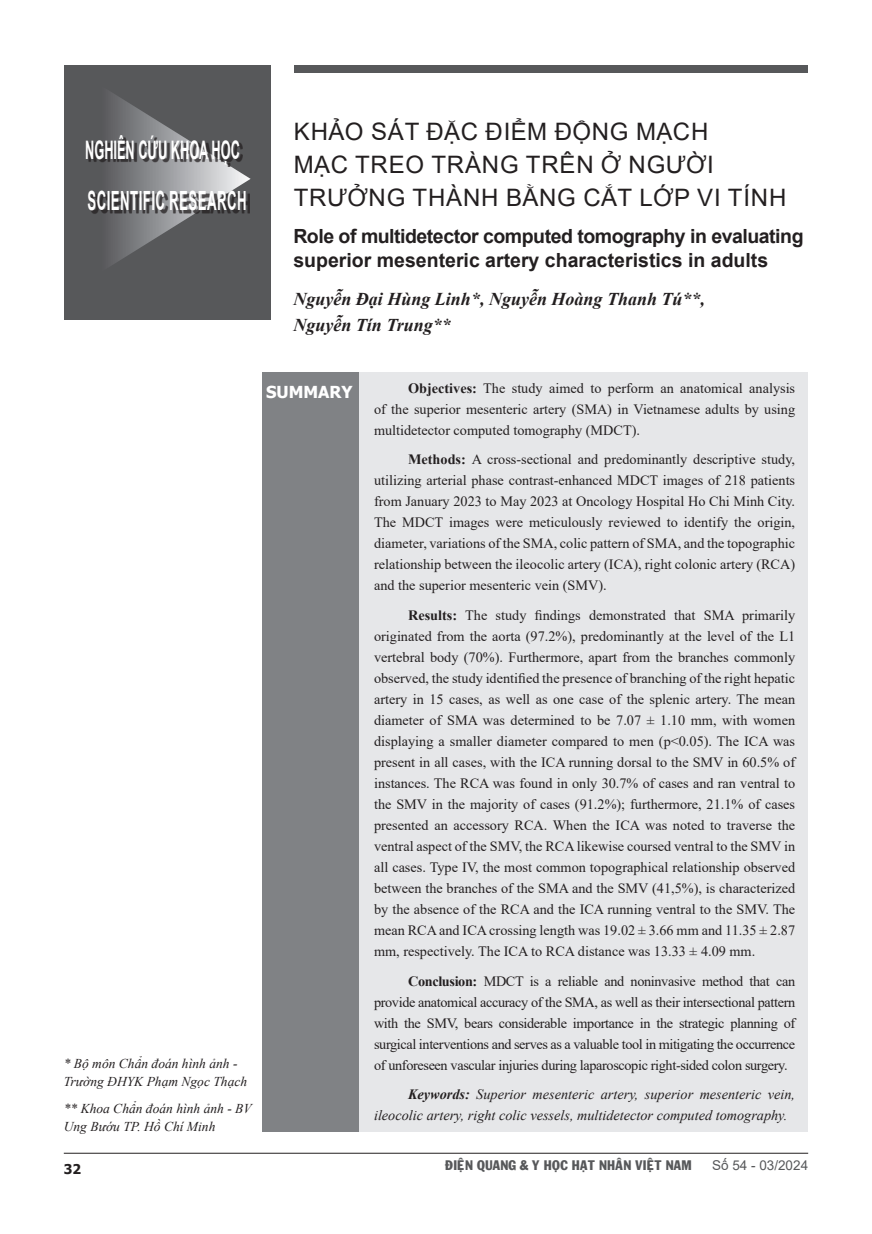
<style>
.page{position:relative;width:872px;height:1234px;background:#fff}
.page>*{position:absolute;margin:0;border:0;box-sizing:border-box;transform-origin:0 0}
.t1{font:700 26.4px "Arial";letter-spacing:.035em;color:#fff;scale:.5 1}
.t2{font:700 25.5px "Arial";color:#fff;scale:.5 1}
.t3{font:24px/33px "Arial";letter-spacing:.035em;color:#231f20}
.t4{font:700 19.5px/24px "Arial";letter-spacing:-.025em;color:#231f20}
.t5{font:italic 700 18px "Times New Roman";color:#231f20}
.t6{font:700 16.5px "Tahoma";color:#fff}
.t7{font:14.25px/21px "Times New Roman";color:#231f20;text-align:justify}
.t8{font:italic 14.25px/21px "Times New Roman";color:#231f20}
.chuthichtacgia{font:italic 13.5px/18px "Times New Roman";color:#231f20}
.t9{font:13.5px "VNI Franko";color:#57585a}
.t10{font:13.5px "Arial";color:#57585a}
.t11{font:700 13.5px "Tahoma";color:#231f20}
.s1{font-weight:700}
</style>
<div class="page">
<div style="left:64px;top:65px;width:206px;height:255px;background:#57585a"></div>
<svg style="left:111px;top:93px;width:140px;height:172px"></svg>
<div style="left:88px;top:137px;width:155px;height:30px;background:#231f20;opacity:.75"></div>
<div style="left:90px;top:193px;width:160px;height:21px;background:#231f20;opacity:.75"></div>
<div style="left:294px;top:65px;width:514px;height:8px;background:#57585a"></div>
<div style="left:263px;top:372px;width:545px;height:759px;background:#e6e7e9"></div>
<div style="left:262px;top:372px;width:96px;height:759px;background:#808285"></div>
<hr style="left:64px;top:1152px;width:744px;height:1px;background:#231f20">
<p class="t2" style="left:85px;top:131px;width:311px">NGHIÊN CỨU KHOA HỌC</p>
<p class="t1" style="left:87px;top:182px;width:320px">SCIENTIFIC RESEARCH</p>
<p class="t3" style="left:294px;top:115px;width:416px">KHẢO SÁT ĐẶC ĐIỂM ĐỘNG MẠCH</p>
<p class="t3" style="left:294px;top:148px;width:494px">MẠC TREO TRÀNG TRÊN Ở NGƯỜI<br>TRƯỞNG THÀNH BẰNG CẮT LỚP VI TÍNH</p>
<p class="t4" style="left:293px;top:224px;width:512px">Role of multidetector computed tomography in evaluating superior mesenteric artery characteristics in adults</p>
<p class="t5" style="left:293px;top:286px;width:413px">Nguyễn Đại Hùng Linh*, Nguyễn Hoàng Thanh Tú**,</p>
<p class="t5" style="left:293px;top:312px;width:159px">Nguyễn Tín Trung**</p>
<p class="t7" style="left:374px;top:377px;width:422px;text-indent:34px"><span class="s1">Objectives:</span> The study aimed to perform an anatomical analysis of the superior mesenteric artery (SMA) in Vietnamese adults by using multidetector computed tomography (MDCT).</p>
<p class="t7" style="left:374px;top:448px;width:422px;text-indent:34px"><span class="s1">Methods:</span> A cross-sectional and predominantly descriptive study, utilizing arterial phase contrast-enhanced MDCT images of 218 patients from January 2023 to May 2023 at Oncology Hospital Ho Chi Minh City.<br>The MDCT images were meticulously reviewed to identify the origin, diameter, variations of the SMA, colic pattern of SMA, and the topographic relationship between the ileocolic artery (ICA), right colonic artery (RCA) and the superior mesenteric vein (SMV).</p>
<p class="t7" style="left:374px;top:604px;width:422px;text-indent:34px"><span class="s1">Results:</span> The study findings demonstrated that SMA primarily originated from the aorta (97.2%), predominantly at the level of the L1 vertebral body (70%). Furthermore, apart from the branches commonly observed, the study identified the presence of branching of the right hepatic artery in 15 cases, as well as one case of the splenic artery. The mean diameter of SMA was determined to be 7.07 ± 1.10 mm, with women displaying a smaller diameter compared to men (p&lt;0.05). The ICA was present in all cases, with the ICA running dorsal to the SMV in 60.5% of instances. The RCA was found in only 30.7% of cases and ran ventral to the SMV in the majority of cases (91.2%); furthermore, 21.1% of cases presented an accessory RCA. When the ICA was noted to traverse the ventral aspect of the SMV, the RCA likewise coursed ventral to the SMV in all cases. Type IV, the most common topographical relationship observed between the branches of the SMA and the SMV (41,5%), is characterized by the absence of the RCA and the ICA running ventral to the SMV. The mean RCA and ICA crossing length was 19.02 ± 3.66 mm and 11.35 ± 2.87 mm, respectively. The ICA to RCA distance was 13.33 ± 4.09 mm.</p>
<p class="t7" style="left:374px;top:969px;width:423px;text-indent:34px"><span class="s1">Conclusion:</span> MDCT is a reliable and noninvasive method that can provide anatomical accuracy of the SMA, as well as their intersectional pattern with the SMV, bears considerable importance in the strategic planning of surgical interventions and serves as a valuable tool in mitigating the occurrence of unforeseen vascular injuries during laparoscopic right-sided colon surgery.</p>
<p class="t8" style="left:374px;top:1083px;width:422px;text-indent:34px"><span class="s1">Keywords:</span> Superior mesenteric artery, superior mesenteric vein, ileocolic artery, right colic vessels, multidetector computed tomography.</p>
<p class="t6" style="left:266px;top:381px;width:88px">SUMMARY</p>
<p class="chuthichtacgia" style="left:64px;top:1054px;width:185px">* Bộ môn Chẩn đoán hình ảnh -<br>Trường ĐHYK Phạm Ngọc Thạch</p>
<p class="chuthichtacgia" style="left:64px;top:1098px;width:189px">** Khoa Chẩn đoán hình ảnh - BV<br>Ung Bướu TP. Hồ Chí Minh</p>
<p class="t11" style="left:64px;top:1158px;width:19px">32</p>
<p class="t9" style="left:445px;top:1154px;width:248px">ÑIEÄN QUANG &amp; Y HOÏC HAÏT NHAÂN VIEÄT NAM</p>
<p class="t10" style="left:712px;top:1155px;width:98px">Số 54 - 03/2024</p>
</div>
